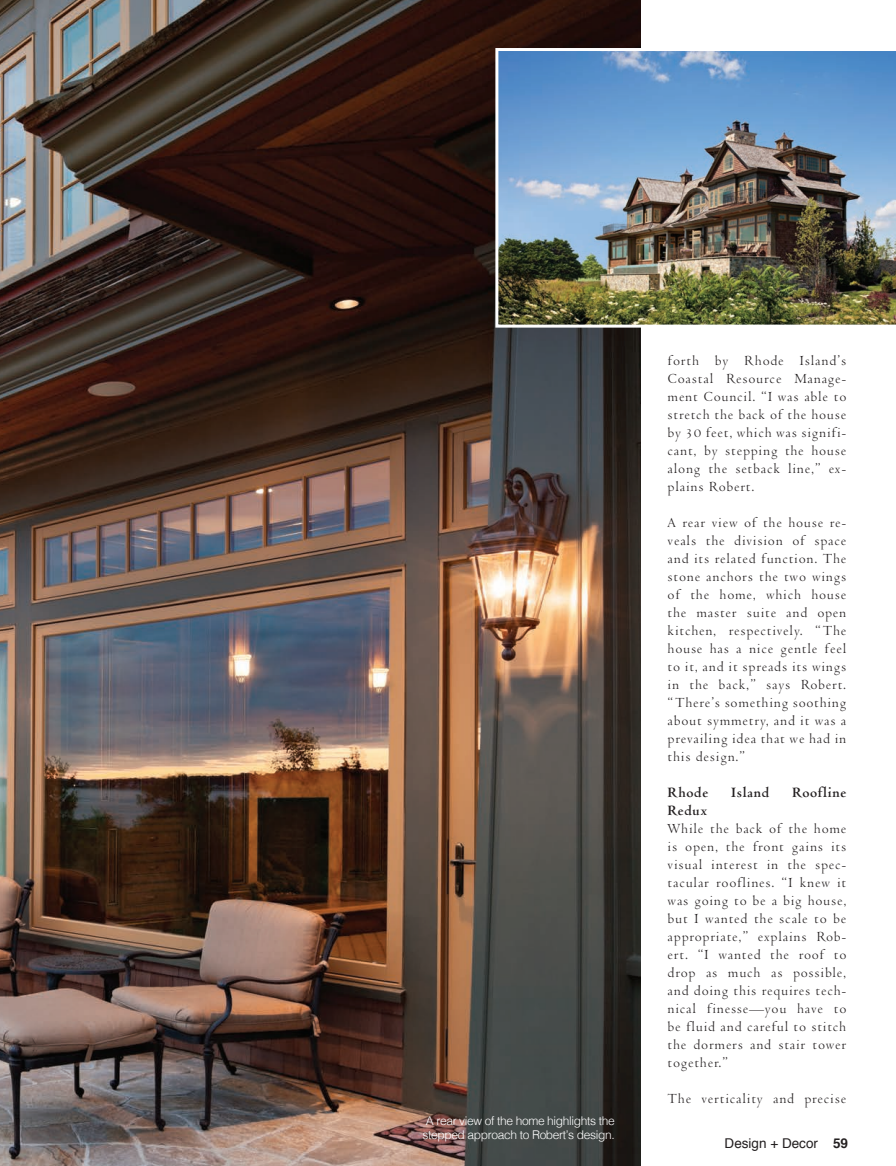
<style>
.page{position:relative;width:896px;height:1166px;background:#fff}
.page>*{position:absolute;margin:0;border:0;box-sizing:border-box;transform-origin:0 0}
.t1{font:15px/18px "Venetian 301 BT";letter-spacing:.04em;color:#231f20;text-align:justify}
.t2{font:700 15px "Venetian 301 BT";letter-spacing:.04em;color:#231f20}
.t3{font:13.5px "Helvetica";color:#231f20}
.t4{font:300 12px/13.5px "Helvetica";letter-spacing:-.03em;color:#fff}
.s1{font-weight:700}
</style>
<div class="page">
<img style="left:0;top:0;width:640px;height:1166px">
<img style="left:495px;top:48px;width:401px;height:279px">
<p class="t4" style="left:422px;top:1113px;width:194px">A rear view of the home highlights the stepped approach to Robert’s design.</p>
<p class="t1" style="left:667px;top:351px;width:180px">forth by Rhode Island’s Coastal Resource Manage&shy;ment Council. “I was able to stretch the back of the house by 30 feet, which was signifi&shy;cant, by stepping the house along the setback line,” ex&shy;plains Robert.</p>
<p class="t1" style="left:667px;top:513px;width:180px">A rear view of the house re&shy;veals the division of space and its related function. The stone anchors the two wings of the home, which house the master suite and open kitchen, respectively. “The house has a nice gentle feel to it, and it spreads its wings in the back,” says Robert. “There’s something soothing about symmetry, and it was a prevailing idea that we had in this design.”</p>
<p class="t2" style="left:667px;top:783px;width:42px">Rhode</p>
<p class="t2" style="left:731px;top:783px;width:40px">Island</p>
<p class="t2" style="left:792px;top:783px;width:56px">Roofline</p>
<p class="t2" style="left:667px;top:801px;width:41px">Redux</p>
<p class="t1" style="left:667px;top:819px;width:180px">While the back of the home is open, the front gains its visual interest in the spec&shy;tacular rooflines. “I knew it was going to be a big house, but I wanted the scale to be appropriate,” explains Rob&shy;ert. “I wanted the roof to drop as much as possible, and doing this requires tech&shy;nical finesse—you have to be fluid and careful to stitch the dormers and stair tower together.”</p>
<p class="t1" style="left:667px;top:1089px;width:180px">The verticality and precise</p>
<p class="t3" style="left:724px;top:1133px;width:125px">Design + Decor <span class="s1">59</span></p>
</div>
